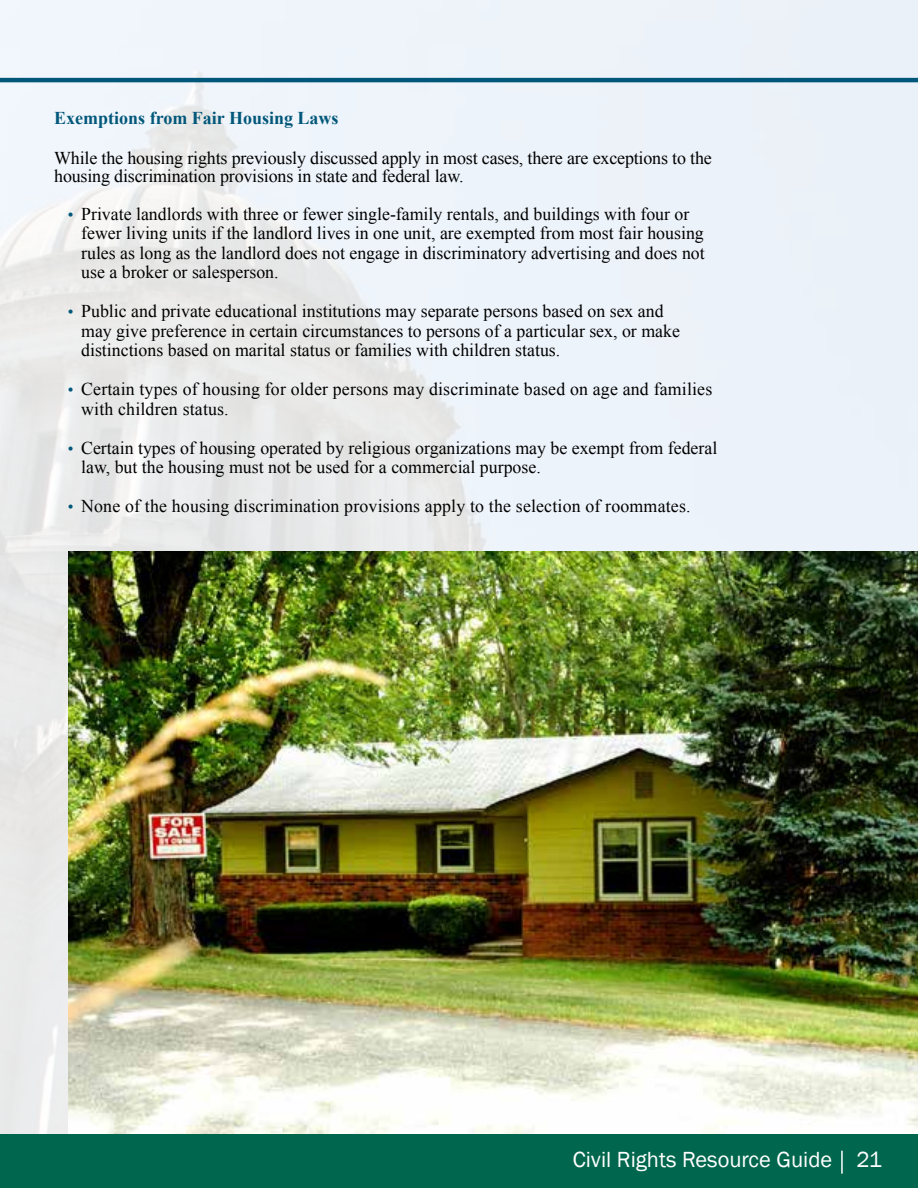
<style>
.page{position:relative;width:918px;height:1188px;background:#fff}
.page>*{position:absolute;margin:0;border:0;box-sizing:border-box;transform-origin:0 0}
.t1{font:22.5px "Franklin Gothic";color:#fff}
.t2{font:18px/19.5px "Times New Roman";color:#000}
.t3{font:700 18px "Times New Roman";color:#005779}
.s1{font-size:16.5px;color:#005779}
</style>
<div class="page">
<img style="left:68px;top:551px;width:850px;height:583px">
<hr style="left:0;top:78px;width:918px;height:4px;background:#005779">
<div style="left:0;top:1134px;width:918px;height:54px;background:#00674e"></div>
<hr style="left:841px;top:1151px;width:2px;height:23px;background:#fff">
<p class="t3" style="left:54px;top:106px;width:286px">Exemptions from Fair Housing Laws</p>
<p class="t2" style="left:54px;top:149px;width:659px;line-height:18px">While the housing rights previously discussed apply in most cases, there are exceptions to the housing discrimination provisions in state and federal law.</p>
<p class="t2" style="left:81px;top:203px;width:625px;text-indent:-14px"><span class="s1">•</span> Private landlords with three or fewer single-family rentals, and buildings with four or fewer living units if the landlord lives in one unit, are exempted from most fair housing rules as long as the landlord does not engage in discriminatory advertising and does not use a broker or salesperson.</p>
<p class="t2" style="left:81px;top:301px;width:600px;text-indent:-14px"><span class="s1">•</span> Public and private educational institutions may separate persons based on sex and may give preference in certain circumstances to persons of a particular sex, or make distinctions based on marital status or families with children status.</p>
<p class="t2" style="left:81px;top:379px;width:633px;text-indent:-14px"><span class="s1">•</span> Certain types of housing for older persons may discriminate based on age and families with children status.</p>
<p class="t2" style="left:81px;top:437px;width:638px;text-indent:-14px"><span class="s1">•</span> Certain types of housing operated by religious organizations may be exempt from federal law, but the housing must not be used for a commercial purpose.</p>
<p class="t2" style="left:68px;top:496px;width:624px"><span class="s1">•</span> None of the housing discrimination provisions apply to the selection of roommates.</p>
<p class="t1" style="left:573px;top:1145px;width:311px">Civil Rights Resource Guide 21</p>
</div>
